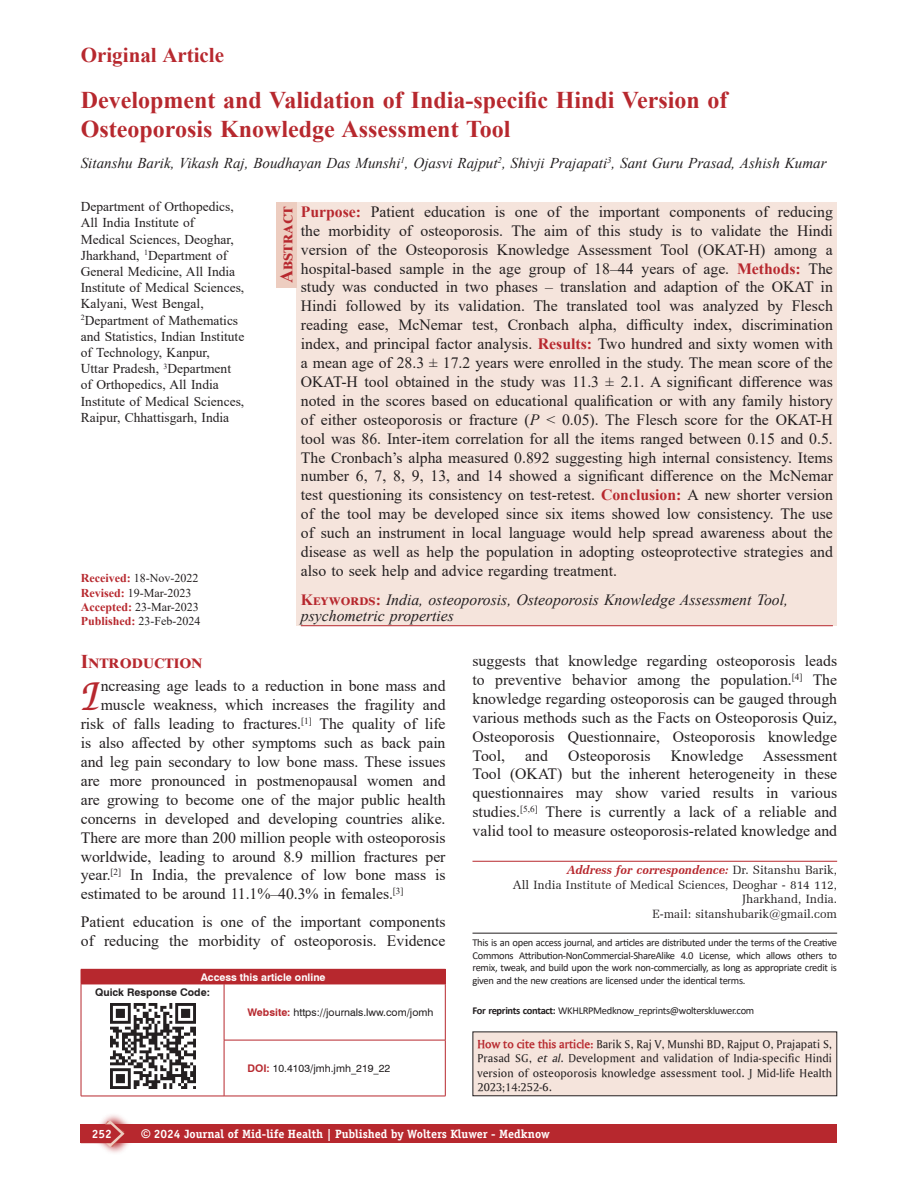
<style>
.page{position:relative;width:918px;height:1188px;background:#fff}
.page>*{position:absolute;margin:0;border:0;box-sizing:border-box;transform-origin:0 0}
._1_TX_text{font:italic 500 46.65px "Zapf Chancery IT Cby BT";color:#b7282e}
.AT{font:700 24px/28.8px "Times New Roman";color:#b7282e}
.AH{font:700 21px "Times New Roman";color:#b7282e}
.t1{font:700 19.5px "Times New Roman";letter-spacing:.005em;color:#b7282e}
.ABSH{font:700 18px "Times New Roman";color:#b7282e}
.ABS{font:15.75px/18.9px "Times New Roman";color:#231f20;text-align:justify}
.TX{font:15.75px/18.9px "Times New Roman";color:#231f20;text-align:justify}
._1_TX_text-2{font:15.75px "Times New Roman";letter-spacing:-.005em;color:#231f20}
.KWD{font:italic 15.75px/16.2px "Times New Roman";color:#231f20}
.AU{font:italic 15px "Times New Roman";color:#231f20}
.AFF{font:13.5px/16.2px "Times New Roman";color:#231f20}
.HTC{font:12px/14.4px "Ameretto Normal";letter-spacing:.005em;color:#231f20;text-align:justify}
.ADD{font:12px/14.4px "Zapf Elliptical 711 BT";color:#231f20;text-align:right}
.HIS{font:12px "Times New Roman";color:#231f20}
.AH-2{font:700 12px "Officina Serif";color:#fff}
.TX-2{font:10.5px/12.6px "Calibri";letter-spacing:-.03em;color:#231f20;text-align:justify}
.Website{font:10.5px "Swiss 721 BT";color:#231f20}
.DOI{font:10.5px "Swiss 721 BT";color:#231f20}
.ATAO{font:700 10.5px "Swiss 721 BT";color:#fff}
.QRC{font:700 10.5px "Swiss 721 BT";color:#231f20}
.s1{font-weight:700;color:#b7282e}
.s2{font-style:italic}
.s3{font-weight:700;font-style:normal;color:#b7282e}
.s4{font-weight:700;font-style:italic;color:#b7282e}
.s5{font-weight:700}
.s6{font-family:"Ameretto";font-weight:700;color:#b7282e}
.s7{font-family:"Ameretto";font-style:italic}
.s8{font-family:"Arial"}
</style>
<div class="page">
<div style="left:81px;top:1124px;width:756px;height:19px;background:#b7282e"></div>
<svg style="left:103px;top:1115px;width:27px;height:38px"></svg>
<svg style="left:81px;top:1120px;width:44px;height:27px"></svg>
<div style="left:297px;top:202px;width:540px;height:423px;background:#f5e4dc"></div>
<hr style="left:301px;top:625px;width:532px;height:1px;background:#b7282e">
<div style="left:81px;top:969px;width:364px;height:15px;background:#b7282e"></div>
<svg style="left:445px;top:970px;width:1px;height:14px"></svg>
<hr style="left:81px;top:984px;width:143px;height:1px;background:#b7282e">
<hr style="left:81px;top:984px;width:1px;height:56px;background:#b7282e">
<hr style="left:81px;top:1040px;width:1px;height:56px;background:#b7282e">
<hr style="left:81px;top:1096px;width:143px;height:1px;background:#b7282e">
<hr style="left:224px;top:1040px;width:1px;height:56px;background:#b7282e">
<hr style="left:445px;top:1040px;width:1px;height:56px;background:#b7282e">
<hr style="left:224px;top:1096px;width:221px;height:1px;background:#b7282e">
<hr style="left:224px;top:984px;width:221px;height:1px;background:#b7282e">
<hr style="left:224px;top:984px;width:1px;height:56px;background:#b7282e">
<hr style="left:445px;top:984px;width:1px;height:56px;background:#b7282e">
<hr style="left:224px;top:1040px;width:221px;height:1px;background:#b7282e">
<img style="left:110px;top:1004px;width:85px;height:85px">
<hr style="left:472px;top:861px;width:365px;height:1px;background:#b7282e">
<div style="left:276px;top:202px;width:21px;height:86px;background:#edcdc0"></div>
<hr style="left:472px;top:933px;width:365px;height:1px;background:#231f20">
<div style="left:473px;top:1032px;width:364px;height:64px;background:#f5e4dc"></div>
<div style="left:472px;top:1032px;width:365px;height:64px;border:1px solid #231f20"></div>
<p class="AH" style="left:81px;top:39px;width:145px">Original Article</p>
<p class="AT" style="left:81px;top:85px;width:648px">Development and Validation of India‑specific Hindi Version of<br>Osteoporosis Knowledge Assessment Tool</p>
<p class="AU" style="left:81px;top:152px;width:747px">Sitanshu Barik, Vikash Raj, Boudhayan Das Munshi<sup>1</sup>, Ojasvi Rajput<sup>2</sup>, Shivji Prajapati<sup>3</sup>, Sant Guru Prasad, Ashish Kumar</p>
<p class="AFF" style="left:81px;top:198px;width:165px">Department of Orthopedics,<br>All India Institute of<br>Medical Sciences, Deoghar,<br>Jharkhand, <sup>1</sup>Department of<br>General Medicine, All India<br>Institute of Medical Sciences,<br>Kalyani, West Bengal,<br><sup>2</sup>Department of Mathematics and Statistics, Indian Institute of Technology, Kanpur,<br>Uttar Pradesh, <sup>3</sup>Department of Orthopedics, All India<br>Institute of Medical Sciences,<br>Raipur, Chhattisgarh, India</p>
<p class="ABSH" style="left:273px;top:283px;width:78px;rotate:-90deg">Abstract</p>
<p class="ABS" style="left:301px;top:202px;width:534px"><span class="s1">Purpose:</span> Patient education is one of the important components of reducing the morbidity of osteoporosis. The aim of this study is to validate the Hindi version of the Osteoporosis Knowledge Assessment Tool (OKAT‑H) among a hospital‑based sample in the age group of 18–44 years of age. <span class="s1">Methods:</span> The study was conducted in two phases – translation and adaption of the OKAT in Hindi followed by its validation. The translated tool was analyzed by Flesch reading ease, McNemar test, Cronbach alpha, difficulty index, discrimination index, and principal factor analysis. <span class="s1">Results:</span> Two hundred and sixty women with a mean age of 28.3 ± 17.2 years were enrolled in the study. The mean score of the OKAT‑H tool obtained in the study was 11.3 ± 2.1. A significant difference was noted in the scores based on educational qualification or with any family history of either osteoporosis or fracture (<span class="s2">P</span> &lt; 0.05). The Flesch score for the OKAT‑H tool was 86. Inter‑item correlation for all the items ranged between 0.15 and 0.5.<br>The Cronbach’s alpha measured 0.892 suggesting high internal consistency. Items number 6, 7, 8, 9, 13, and 14 showed a significant difference on the McNemar test questioning its consistency on test‑retest. <span class="s1">Conclusion:</span> A new shorter version of the tool may be developed since six items showed low consistency. The use of such an instrument in local language would help spread awareness about the disease as well as help the population in adopting osteoprotective strategies and also to seek help and advice regarding treatment.</p>
<p class="KWD" style="left:301px;top:591px;width:489px"><span class="s3">Keywords:</span> India, osteoporosis, Osteoporosis Knowledge Assessment Tool, psychometric properties</p>
<p class="HIS" style="left:81px;top:570px;width:119px"><span class="s1">Received:</span> 18‑Nov‑2022</p>
<p class="HIS" style="left:81px;top:584px;width:112px"><span class="s1">Revised:</span> 19‑Mar‑2023</p>
<p class="HIS" style="left:81px;top:598px;width:120px"><span class="s1">Accepted:</span> 23‑Mar‑2023</p>
<p class="HIS" style="left:81px;top:613px;width:121px"><span class="s1">Published:</span> 23-Feb-2024</p>
<h1 class="t1" style="left:81px;top:648px;width:123px">Introduction</h1>
<p class="_1_TX_text" style="left:81px;top:671px;width:22px">I</p>
<p class="_1_TX_text-2" style="left:101px;top:675px;width:346px">ncreasing age leads to a reduction in bone mass and</p>
<p class="_1_TX_text-2" style="left:101px;top:694px;width:346px">muscle weakness, which increases the fragility and</p>
<p class="_1_TX_text-2" style="left:81px;top:713px;width:366px">risk of falls leading to fractures.<sup>[1]</sup> The quality of life</p>
<p class="_1_TX_text-2" style="left:81px;top:732px;width:366px">is also affected by other symptoms such as back pain</p>
<p class="_1_TX_text-2" style="left:81px;top:751px;width:366px">and leg pain secondary to low bone mass. These issues</p>
<p class="_1_TX_text-2" style="left:81px;top:770px;width:366px">are more pronounced in postmenopausal women and</p>
<p class="_1_TX_text-2" style="left:81px;top:788px;width:366px">are growing to become one of the major public health</p>
<p class="_1_TX_text-2" style="left:81px;top:807px;width:366px">concerns in developed and developing countries alike.</p>
<p class="_1_TX_text-2" style="left:81px;top:826px;width:366px">There are more than 200 million people with osteoporosis</p>
<p class="_1_TX_text-2" style="left:81px;top:845px;width:366px">worldwide, leading to around 8.9 million fractures per</p>
<p class="_1_TX_text-2" style="left:81px;top:864px;width:366px">year.<sup>[2]</sup> In India, the prevalence of low bone mass is</p>
<p class="_1_TX_text-2" style="left:81px;top:883px;width:324px">estimated to be around 11.1%–40.3% in females.<sup>[3]</sup></p>
<p class="TX" style="left:81px;top:912px;width:366px">Patient education is one of the important components of reducing the morbidity of osteoporosis. Evidence</p>
<p class="ATAO" style="left:201px;top:970px;width:126px">Access this article online</p>
<p class="QRC" style="left:95px;top:985px;width:116px">Quick Response Code:</p>
<p class="Website" style="left:247px;top:1005px;width:187px"><span class="s1">Website:</span> https://journals.lww.com/jomh</p>
<p class="DOI" style="left:247px;top:1061px;width:144px"><span class="s1">DOI:</span> 10.4103/jmh.jmh_219_22</p>
<p class="TX" style="left:472px;top:651px;width:366px">suggests that knowledge regarding osteoporosis leads to preventive behavior among the population.<sup>[4]</sup> The knowledge regarding osteoporosis can be gauged through various methods such as the Facts on Osteoporosis Quiz, Osteoporosis Questionnaire, Osteoporosis knowledge Tool,</p>
<p class="TX" style="left:472px;top:745px;width:366px;text-indent:198px">Knowledge Assessment Tool (OKAT) but the inherent heterogeneity in these questionnaires may show varied results in various studies.<sup>[5,6]</sup> There is currently a lack of a reliable and valid tool to measure osteoporosis‑related knowledge and</p>
<p class="TX" style="left:525px;top:745px;width:24px">and</p>
<p class="TX" style="left:568px;top:745px;width:84px">Osteoporosis</p>
<p class="ADD" style="left:513px;top:863px;width:326px"><span class="s4">Address for correspondence:</span> Dr. Sitanshu Barik,<br>All India Institute of Medical Sciences, Deoghar ‑ 814 112, Jharkhand, India.<br>E‑mail: sitanshubarik@gmail.com</p>
<p class="TX-2" style="left:472px;top:936px;width:366px">This is an open access journal, and articles are distributed under the terms of the Creative Commons Attribution‑NonCommercial‑ShareAlike 4.0 License, which allows others to remix, tweak, and build upon the work non‑commercially, as long as appropriate credit is given and the new creations are licensed under the identical terms.</p>
<p class="TX-2" style="left:472px;top:1004px;width:283px"><span class="s5">For reprints contact:</span> WKHLRPMedknow_reprints@wolterskluwer.com</p>
<p class="HTC" style="left:478px;top:1037px;width:356px"><span class="s6">How to cite this article:</span> Barik S, Raj V, Munshi BD, Rajput O, Prajapati S, Prasad SG, <span class="s7">et al</span>. Development and validation of India‑specific Hindi version of osteoporosis knowledge assessment tool. J Mid‑life Health 2023;14:252-6.</p>
<p class="AH-2" style="left:92px;top:1126px;width:22px">252</p>
<p class="AH-2" style="left:142px;top:1127px;width:410px"><span class="s8">©</span> 2024 Journal of Mid-life Health | Published by Wolters Kluwer - Medknow</p>
</div>
